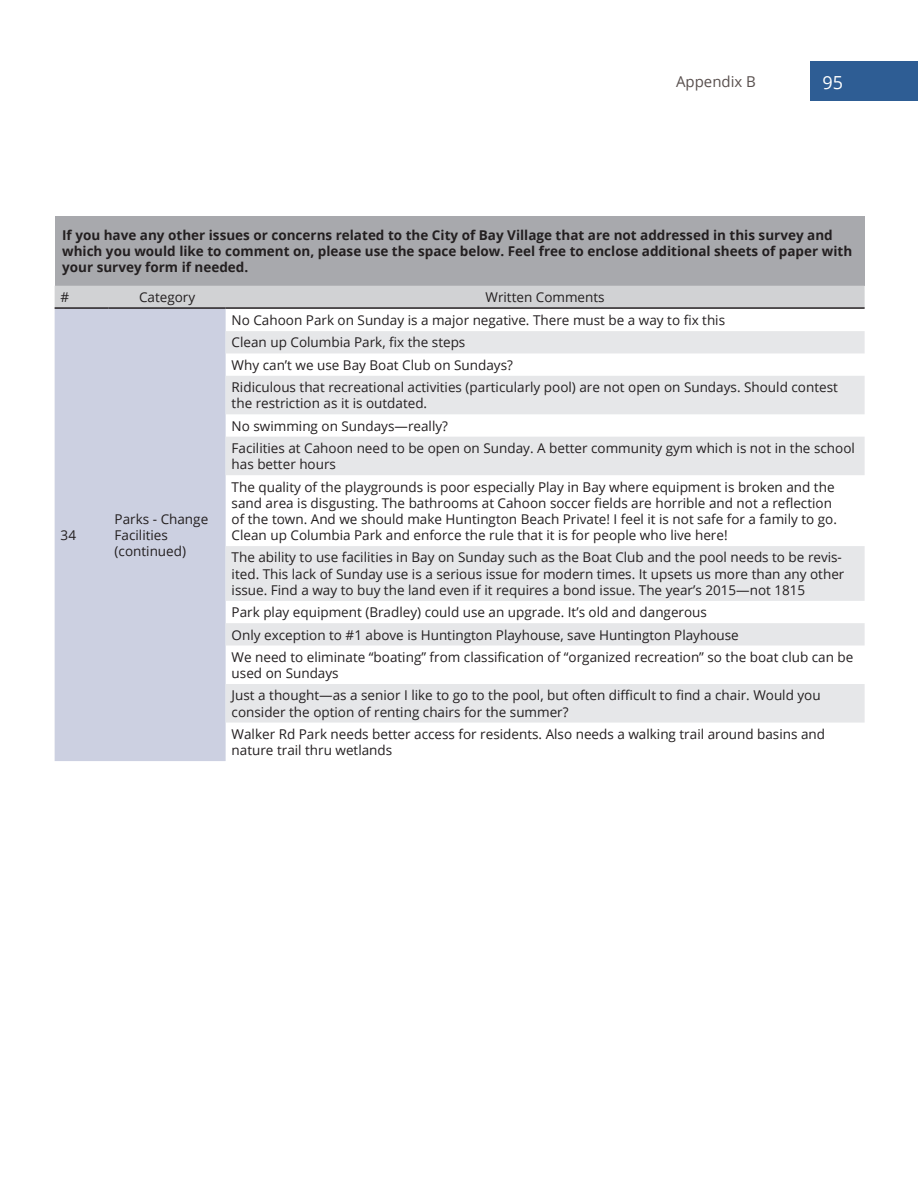
<style>
.page{position:relative;width:918px;height:1188px;background:#fff}
.page>*{position:absolute;margin:0;border:0;box-sizing:border-box;transform-origin:0 0}
.t1{font:18px "Open Sans";color:#fff}
.t2{font:15px "Open Sans";color:#59504e}
.t3{font:13.5px/22.4px "Open Sans";color:#231f20}
.t4{font:700 13.5px/16.2px "Open Sans";color:#231f20}
</style>
<div class="page">
<div style="left:811px;top:61px;width:107px;height:40px;background:#2e5d94"></div>
<div style="left:55px;top:216px;width:810px;height:70px;background:#a8a9ad"></div>
<div style="left:55px;top:286px;width:810px;height:21px;background:#d1d2d4"></div>
<div style="left:55px;top:309px;width:171px;height:452px;background:#ccd0e1"></div>
<svg style="left:226px;top:331px;width:639px;height:392px;fill:#e6e7e9"></svg>
<hr style="left:55px;top:307px;width:54px;height:2px;background:#231f20">
<hr style="left:109px;top:307px;width:117px;height:2px;background:#231f20">
<hr style="left:226px;top:307px;width:639px;height:2px;background:#231f20">
<p class="t2" style="left:676px;top:71px;width:81px">Appendix B</p>
<h1 class="t1" style="left:823px;top:71px;width:22px">95</h1>
<p class="t4" style="left:62px;top:226px;width:792px">If you have any other issues or concerns related to the City of Bay Village that are not addressed in this survey and which you would like to comment on, please use the space below. Feel free to enclose additional sheets of paper with your survey form if needed.</p>
<p class="t3" style="left:61px;top:286px;width:10px">#</p>
<p class="t3" style="left:139px;top:286px;width:58px">Category</p>
<p class="t3" style="left:486px;top:286px;width:121px">Written Comments</p>
<p class="t3" style="left:61px;top:524px;width:17px">34</p>
<p class="t3" style="left:115px;top:511px;width:95px;line-height:16.2px">Parks - Change<br>Facilities (continued)</p>
<p class="t3" style="left:232px;top:309px;width:608px">No Cahoon Park on Sunday is a major negative. There must be a way to fix this<br>Clean up Columbia Park, fix the steps<br>Why can’t we use Bay Boat Club on Sundays?<br>Ridiculous that recreational activities (particularly pool) are not open on Sundays. Should contest</p>
<p class="t3" style="left:232px;top:392px;width:625px">the restriction as it is outdated.<br>No swimming on Sundays—really?<br>Facilities at Cahoon need to be open on Sunday. A better community gym which is not in the school</p>
<p class="t3" style="left:232px;top:453px;width:604px">has better hours<br>The quality of the playgrounds is poor especially Play in Bay where equipment is broken and the</p>
<p class="t3" style="left:232px;top:494px;width:607px;line-height:16.2px">sand area is disgusting. The bathrooms at Cahoon soccer fields are horrible and not a reflection of the town. And we should make Huntington Beach Private! I feel it is not safe for a family to go.<br>Clean up Columbia Park and enforce the rule that it is for people who live here!</p>
<p class="t3" style="left:232px;top:549px;width:614px;line-height:16.2px">The ability to use facilities in Bay on Sunday such as the Boat Club and the pool needs to be revis&shy;ited. This lack of Sunday use is a serious issue for modern times. It upsets us more than any other issue. Find a way to buy the land even if it requires a bond issue. The year’s 2015—not 1815</p>
<p class="t3" style="left:232px;top:601px;width:623px">Park play equipment (Bradley) could use an upgrade. It’s old and dangerous<br>Only exception to #1 above is Huntington Playhouse, save Huntington Playhouse<br>We need to eliminate “boating” from classification of “organized recreation” so the boat club can be</p>
<p class="t3" style="left:232px;top:662px;width:591px">used on Sundays<br>Just a thought—as a senior I like to go to the pool, but often difficult to find a chair. Would you</p>
<p class="t3" style="left:232px;top:700px;width:595px">consider the option of renting chairs for the summer?<br>Walker Rd Park needs better access for residents. Also needs a walking trail around basins and</p>
<p class="t3" style="left:232px;top:739px;width:162px">nature trail thru wetlands</p>
</div>
